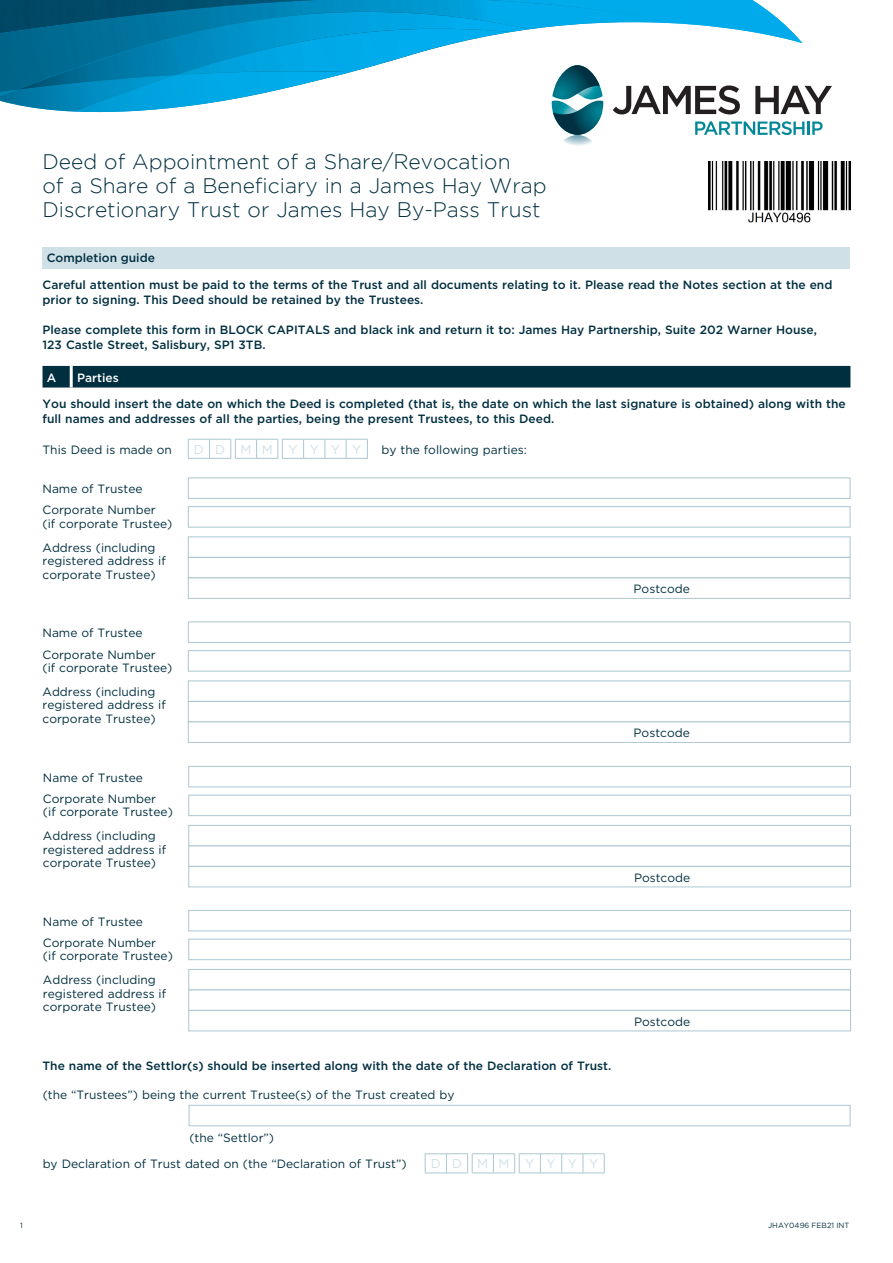
<style>
.page{position:relative;width:893px;height:1263px;background:#fff}
.page>*{position:absolute;margin:0;border:0;box-sizing:border-box;transform-origin:0 0}
.t1{font:300 21px/24px "Gotham";color:#002f40}
.t2{font:12.75px "Gotham";letter-spacing:.95em;color:#d0e0e7}
.t3{font:12px/13.5px "Gotham";color:#002f40}
.t4{font:500 12px/15px "Gotham";color:#002f40}
.t5{font:500 12px "Gotham";color:#fff}
.t6{font:7.5px "Gotham";color:#002f40}
</style>
<div class="page">
<img style="left:0;top:92px;width:76px;height:20px">
<img style="left:76px;top:92px;width:192px;height:20px">
<img style="left:0;top:33px;width:277px;height:59px">
<img style="left:16px;top:33px;width:278px;height:57px">
<img style="left:177px;top:33px;width:117px;height:42px">
<img style="left:693px;top:0;width:89px;height:22px">
<img style="left:680px;top:0;width:13px;height:22px">
<img style="left:0;top:0;width:680px;height:33px">
<div style="left:43px;top:247px;width:807px;height:21px;background:#d0e0e7"></div>
<div style="left:43px;top:366px;width:807px;height:21px;background:#002f40"></div>
<hr style="left:70px;top:366px;width:3px;height:21px;background:#fff">
<svg style="left:294px;top:22px;width:538px;height:124px"></svg>
<div style="left:188px;top:477px;width:662px;height:22px;background:#fff;border:1px solid #aac7d2"></div>
<svg style="left:188px;top:439px;width:180px;height:20px"></svg>
<div style="left:188px;top:536px;width:662px;height:22px;background:#fff;border:1px solid #aac7d2"></div>
<div style="left:189px;top:1105px;width:661px;height:21px;background:#fff;border:1px solid #aac7d2"></div>
<svg style="left:425px;top:1153px;width:180px;height:20px"></svg>
<div style="left:188px;top:557px;width:662px;height:21px;background:#fff;border:1px solid #aac7d2"></div>
<img style="left:709px;top:161px;width:141px;height:62px">
<div style="left:188px;top:506px;width:662px;height:21px;background:#fff;border:1px solid #aac7d2"></div>
<div style="left:188px;top:577px;width:662px;height:22px;background:#fff;border:1px solid #aac7d2"></div>
<div style="left:188px;top:621px;width:662px;height:22px;background:#fff;border:1px solid #aac7d2"></div>
<div style="left:188px;top:680px;width:662px;height:22px;background:#fff;border:1px solid #aac7d2"></div>
<div style="left:188px;top:701px;width:662px;height:21px;background:#fff;border:1px solid #aac7d2"></div>
<div style="left:188px;top:650px;width:662px;height:21px;background:#fff;border:1px solid #aac7d2"></div>
<div style="left:188px;top:721px;width:662px;height:22px;background:#fff;border:1px solid #aac7d2"></div>
<div style="left:188px;top:766px;width:663px;height:21px;background:#fff;border:1px solid #aac7d2"></div>
<div style="left:188px;top:825px;width:663px;height:21px;background:#fff;border:1px solid #aac7d2"></div>
<div style="left:188px;top:845px;width:663px;height:22px;background:#fff;border:1px solid #aac7d2"></div>
<div style="left:188px;top:795px;width:663px;height:21px;background:#fff;border:1px solid #aac7d2"></div>
<div style="left:188px;top:866px;width:663px;height:21px;background:#fff;border:1px solid #aac7d2"></div>
<div style="left:188px;top:910px;width:663px;height:21px;background:#fff;border:1px solid #aac7d2"></div>
<div style="left:188px;top:969px;width:663px;height:21px;background:#fff;border:1px solid #aac7d2"></div>
<div style="left:188px;top:989px;width:663px;height:22px;background:#fff;border:1px solid #aac7d2"></div>
<div style="left:188px;top:939px;width:663px;height:21px;background:#fff;border:1px solid #aac7d2"></div>
<div style="left:188px;top:1010px;width:663px;height:21px;background:#fff;border:1px solid #aac7d2"></div>
<h1 class="t1" style="left:43px;top:149px;width:506px">Deed of Appointment of a Share/Revocation<br>of a Share of a Beneficiary in a James Hay Wrap<br>Discretionary Trust or James Hay By-Pass Trust</h1>
<p class="t4" style="left:47px;top:251px;width:110px">Completion guide</p>
<p class="t4" style="left:43px;top:277px;width:791px">Careful attention must be paid to the terms of the Trust and all documents relating to it. Please read the Notes section at the end prior to signing. This Deed should be retained by the Trustees.</p>
<p class="t4" style="left:43px;top:322px;width:776px">Please complete this form in BLOCK CAPITALS and black ink and return it to: James Hay Partnership, Suite 202 Warner House,<br>123 Castle Street, Salisbury, SP1 3TB.</p>
<p class="t5" style="left:47px;top:369px;width:11px">A</p>
<p class="t5" style="left:77px;top:369px;width:43px">Parties</p>
<p class="t4" style="left:43px;top:396px;width:805px">You should insert the date on which the Deed is completed (that is, the date on which the last signature is obtained) along with the full names and addresses of all the parties, being the present Trustees, to this Deed.</p>
<p class="t3" style="left:43px;top:443px;width:131px">This Deed is made on</p>
<p class="t2" style="left:194px;top:441px;width:169px">DD MM YYYY</p>
<p class="t3" style="left:382px;top:443px;width:147px">by the following parties:</p>
<p class="t3" style="left:43px;top:482px;width:102px">Name of Trustee</p>
<p class="t3" style="left:43px;top:503px;width:131px;line-height:13px">Corporate Number<br>(if corporate Trustee)</p>
<p class="t3" style="left:43px;top:540px;width:125px">Address (including registered address if corporate Trustee)</p>
<p class="t3" style="left:43px;top:626px;width:102px">Name of Trustee</p>
<p class="t3" style="left:43px;top:647px;width:131px;line-height:13px">Corporate Number<br>(if corporate Trustee)</p>
<p class="t3" style="left:43px;top:684px;width:125px">Address (including registered address if corporate Trustee)</p>
<p class="t3" style="left:43px;top:770px;width:102px">Name of Trustee</p>
<p class="t3" style="left:43px;top:792px;width:131px;line-height:13px">Corporate Number<br>(if corporate Trustee)</p>
<p class="t3" style="left:43px;top:829px;width:125px">Address (including registered address if corporate Trustee)</p>
<p class="t3" style="left:43px;top:914px;width:102px">Name of Trustee</p>
<p class="t3" style="left:43px;top:936px;width:131px;line-height:13px">Corporate Number<br>(if corporate Trustee)</p>
<p class="t3" style="left:43px;top:973px;width:125px">Address (including registered address if corporate Trustee)</p>
<p class="t4" style="left:43px;top:1058px;width:570px">The name of the Settlor(s) should be inserted along with the date of the Declaration of Trust.</p>
<p class="t3" style="left:43px;top:1087px;width:413px">(the “Trustees”) being the current Trustee(s) of the Trust created by</p>
<p class="t3" style="left:189px;top:1130px;width:86px">(the “Settlor”)</p>
<p class="t3" style="left:43px;top:1157px;width:365px">by Declaration of Trust dated on (the “Declaration of Trust”)</p>
<p class="t2" style="left:431px;top:1156px;width:169px">DD MM YYYY</p>
<p class="t3" style="left:634px;top:582px;width:58px">Postcode</p>
<p class="t3" style="left:634px;top:726px;width:58px">Postcode</p>
<p class="t3" style="left:634px;top:871px;width:58px">Postcode</p>
<p class="t3" style="left:634px;top:1015px;width:58px">Postcode</p>
<p class="t6" style="left:20px;top:1220px;width:4px">1</p>
<p class="t6" style="left:768px;top:1220px;width:83px">JHAY0496 FEB21 INT</p>
</div>
